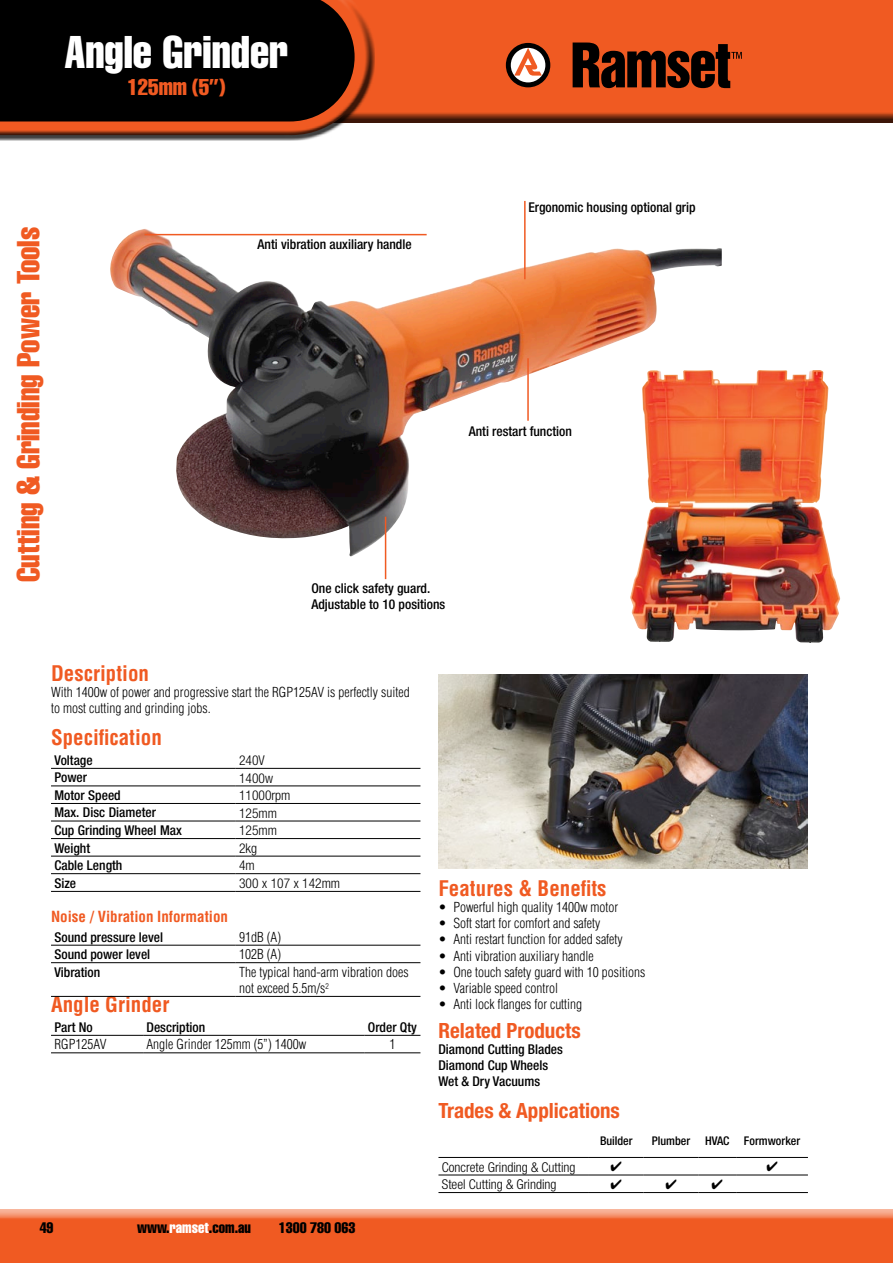
<style>
.page{position:relative;width:893px;height:1263px;background:#fff}
.page>*{position:absolute;margin:0;border:0;box-sizing:border-box;transform-origin:0 0}
.t1{font:extra-condensed 45px "Helvetica";color:#fff}
.t2{font:extra-condensed 31.5px "Helvetica";color:#f05a22}
.t3{font:extra-condensed 22.5px "Helvetica";color:#f05a22}
.t4{font:700 condensed 21px "Helvetica Neue";color:#f05a22}
.Helv_Neue_Light_9{font:700 condensed 21px "Helvetica";color:#f05a22}
.Orange_14_Helv_Neue{font:700 condensed 21px "Helvetica";color:#f05a22}
.t5{font:extra-condensed 15px "Helvetica";color:#000}
.t6{font:700 condensed 15px "Helvetica";color:#f05a22}
.Helv_Neue_Light_9-2{font:500 condensed 13.5px "Helvetica Neue";color:#000}
.Bullets_Helv_Neue_Li{font:300 condensed 13.5px "Helvetica";color:#000}
.Helv_Neue_Light_9-3{font:300 condensed 13.5px/16.2px "Helvetica";color:#000}
.t7{font:300 condensed 13.5px "Helvetica Neue";color:#000}
.Medium_Helv_Neue_9{font:500 condensed 13.5px "Helvetica Neue";color:#000}
.t8{font:500 condensed 12px "Helvetica Neue";color:#000}
.s1{color:#fff}
</style>
<div class="page">
<div style="left:0;top:1209px;width:893px;height:54px;background:#000;opacity:.75"></div>
<div style="left:0;top:0;width:893px;height:124px;background:#000;opacity:.75"></div>
<div style="left:0;top:3px;width:375px;height:138px;background:#000;opacity:.75"></div>
<div style="left:0;top:0;width:355px;height:121px;background:#000"></div>
<svg style="left:506px;top:43px;width:44px;height:44px"></svg>
<svg style="left:573px;top:43px;width:169px;height:45px;background:#61240d"></svg>
<hr style="left:51px;top:1035px;width:92px;height:1px;background:#000">
<hr style="left:143px;top:1035px;width:221px;height:1px;background:#000">
<hr style="left:364px;top:1035px;width:56px;height:1px;background:#000">
<hr style="left:51px;top:1052px;width:92px;height:1px;background:#000">
<hr style="left:143px;top:1052px;width:221px;height:1px;background:#000">
<hr style="left:364px;top:1052px;width:56px;height:1px;background:#000">
<hr style="left:51px;top:996px;width:185px;height:1px;background:#000">
<hr style="left:236px;top:996px;width:184px;height:1px;background:#000">
<hr style="left:51px;top:945px;width:185px;height:1px;background:#000">
<hr style="left:236px;top:945px;width:184px;height:1px;background:#000">
<hr style="left:51px;top:962px;width:185px;height:1px;background:#000">
<hr style="left:236px;top:962px;width:184px;height:1px;background:#000">
<hr style="left:51px;top:768px;width:185px;height:1px;background:#000">
<hr style="left:236px;top:768px;width:184px;height:1px;background:#000">
<hr style="left:51px;top:785px;width:185px;height:1px;background:#000">
<hr style="left:236px;top:785px;width:184px;height:1px;background:#000">
<hr style="left:51px;top:803px;width:185px;height:1px;background:#000">
<hr style="left:236px;top:803px;width:184px;height:1px;background:#000">
<hr style="left:51px;top:821px;width:185px;height:1px;background:#000">
<hr style="left:236px;top:821px;width:184px;height:1px;background:#000">
<hr style="left:51px;top:838px;width:185px;height:1px;background:#000">
<hr style="left:236px;top:838px;width:184px;height:1px;background:#000">
<hr style="left:51px;top:856px;width:185px;height:1px;background:#000">
<hr style="left:236px;top:856px;width:184px;height:1px;background:#000">
<hr style="left:51px;top:873px;width:185px;height:1px;background:#000">
<hr style="left:236px;top:873px;width:184px;height:1px;background:#000">
<hr style="left:51px;top:891px;width:185px;height:1px;background:#000">
<hr style="left:236px;top:891px;width:184px;height:1px;background:#000">
<hr style="left:438px;top:1157px;width:151px;height:1px;background:#000">
<hr style="left:438px;top:1174px;width:151px;height:1px;background:#000">
<hr style="left:438px;top:1192px;width:151px;height:1px;background:#000">
<hr style="left:589px;top:1157px;width:55px;height:1px;background:#000">
<hr style="left:644px;top:1157px;width:54px;height:1px;background:#000">
<hr style="left:698px;top:1157px;width:38px;height:1px;background:#000">
<hr style="left:736px;top:1157px;width:72px;height:1px;background:#000">
<hr style="left:589px;top:1174px;width:55px;height:1px;background:#000">
<hr style="left:644px;top:1174px;width:54px;height:1px;background:#000">
<hr style="left:698px;top:1174px;width:38px;height:1px;background:#000">
<hr style="left:736px;top:1174px;width:72px;height:1px;background:#000">
<hr style="left:589px;top:1192px;width:55px;height:1px;background:#000">
<hr style="left:644px;top:1192px;width:54px;height:1px;background:#000">
<hr style="left:698px;top:1192px;width:38px;height:1px;background:#000">
<hr style="left:736px;top:1192px;width:72px;height:1px;background:#000">
<img style="left:110px;top:230px;width:612px;height:326px">
<img style="left:630px;top:370px;width:211px;height:273px">
<hr style="left:145px;top:234px;width:282px;height:1px;background:#f05a22">
<hr style="left:385px;top:517px;width:1px;height:62px;background:#f05a22">
<hr style="left:527px;top:358px;width:2px;height:63px;background:#f05a22">
<hr style="left:524px;top:201px;width:2px;height:78px;background:#f05a22">
<img style="left:438px;top:674px;width:370px;height:195px">
<p class="t1" style="left:64px;top:24px;width:225px">Angle Grinder</p>
<p class="t3" style="left:127px;top:73px;width:100px">125mm (5”)</p>
<p class="t2" style="left:8px;top:582px;width:357px;rotate:-90deg">Cutting &amp; Grinding Power Tools</p>
<p class="Helv_Neue_Light_9-2" style="left:258px;top:236px;width:156px">Anti vibration auxiliary handle</p>
<p class="Helv_Neue_Light_9-2" style="left:311px;top:580px;width:120px">One click safety guard.</p>
<p class="Helv_Neue_Light_9-2" style="left:311px;top:596px;width:135px">Adjustable to 10 positions</p>
<p class="Orange_14_Helv_Neue" style="left:51px;top:661px;width:99px">Description</p>
<p class="Helv_Neue_Light_9-3" style="left:51px;top:684px;width:360px">With 1400w of power and progressive start the RGP125AV is perfectly suited to most cutting and grinding jobs.</p>
<p class="Helv_Neue_Light_9-2" style="left:528px;top:199px;width:169px">Ergonomic housing optional grip</p>
<p class="Helv_Neue_Light_9-2" style="left:469px;top:423px;width:105px">Anti restart function</p>
<p class="Helv_Neue_Light_9" style="left:51px;top:724px;width:112px">Specification</p>
<p class="Helv_Neue_Light_9-2" style="left:54px;top:752px;width:40px">Voltage</p>
<p class="t7" style="left:239px;top:752px;width:27px">240V</p>
<p class="Helv_Neue_Light_9-2" style="left:54px;top:769px;width:34px">Power</p>
<p class="t7" style="left:239px;top:770px;width:35px">1400w</p>
<p class="Helv_Neue_Light_9-2" style="left:54px;top:787px;width:68px">Motor Speed</p>
<p class="t7" style="left:239px;top:787px;width:53px">11000rpm</p>
<p class="Helv_Neue_Light_9-2" style="left:54px;top:805px;width:103px">Max. Disc Diameter</p>
<p class="t7" style="left:239px;top:805px;width:39px">125mm</p>
<p class="Helv_Neue_Light_9-2" style="left:54px;top:822px;width:129px">Cup Grinding Wheel Max</p>
<p class="t7" style="left:239px;top:823px;width:39px">125mm</p>
<p class="Helv_Neue_Light_9-2" style="left:54px;top:840px;width:37px">Weight</p>
<p class="t7" style="left:239px;top:840px;width:19px">2kg</p>
<p class="Helv_Neue_Light_9-2" style="left:54px;top:857px;width:70px">Cable Length</p>
<p class="t7" style="left:239px;top:858px;width:17px">4m</p>
<p class="Helv_Neue_Light_9-2" style="left:54px;top:875px;width:23px">Size</p>
<p class="t7" style="left:239px;top:875px;width:103px">300 x 107 x 142mm</p>
<p class="t6" style="left:51px;top:907px;width:179px">Noise / Vibration Information</p>
<p class="Helv_Neue_Light_9-2" style="left:54px;top:929px;width:110px">Sound pressure level</p>
<p class="Helv_Neue_Light_9-3" style="left:239px;top:929px;width:43px">91dB (A)</p>
<p class="Helv_Neue_Light_9-2" style="left:54px;top:946px;width:97px">Sound power level</p>
<p class="Helv_Neue_Light_9-3" style="left:239px;top:946px;width:43px">102B (A)</p>
<p class="Helv_Neue_Light_9-2" style="left:54px;top:964px;width:47px">Vibration</p>
<p class="Helv_Neue_Light_9-3" style="left:239px;top:964px;width:171px">The typical hand-arm vibration does not exceed 5.5m/s<sup>2</sup></p>
<p class="Orange_14_Helv_Neue" style="left:51px;top:991px;width:120px">Angle Grinder</p>
<p class="Medium_Helv_Neue_9" style="left:54px;top:1019px;width:40px">Part No</p>
<p class="Medium_Helv_Neue_9" style="left:147px;top:1019px;width:60px">Description</p>
<p class="Medium_Helv_Neue_9" style="left:368px;top:1019px;width:50px">Order Qty</p>
<p class="Helv_Neue_Light_9-3" style="left:54px;top:1036px;width:53px">RGP125AV</p>
<p class="Helv_Neue_Light_9-3" style="left:147px;top:1036px;width:161px">Angle Grinder 125mm (5”) 1400w</p>
<p class="Helv_Neue_Light_9-3" style="left:389px;top:1036px;width:7px">1</p>
<p class="t5" style="left:40px;top:1218px;width:15px">49</p>
<p class="t5" style="left:137px;top:1218px;width:115px">www.<span class="s1">ramset</span>.com.au</p>
<p class="t5" style="left:279px;top:1218px;width:78px">1300 780 063</p>
<p class="Helv_Neue_Light_9" style="left:438px;top:875px;width:169px">Features &amp; Benefits</p>
<p class="Bullets_Helv_Neue_Li" style="left:438px;top:899px;width:181px">• Powerful high quality 1400w motor</p>
<p class="Bullets_Helv_Neue_Li" style="left:438px;top:915px;width:163px">• Soft start for comfort and safety</p>
<p class="Bullets_Helv_Neue_Li" style="left:438px;top:931px;width:186px">• Anti restart function for added safety</p>
<p class="Bullets_Helv_Neue_Li" style="left:438px;top:948px;width:157px">• Anti vibration auxiliary handle</p>
<p class="Bullets_Helv_Neue_Li" style="left:438px;top:964px;width:208px">• One touch safety guard with 10 positions</p>
<p class="Bullets_Helv_Neue_Li" style="left:438px;top:980px;width:121px">• Variable speed control</p>
<p class="Bullets_Helv_Neue_Li" style="left:438px;top:996px;width:145px">• Anti lock flanges for cutting</p>
<p class="t4" style="left:438px;top:1017px;width:144px">Related Products</p>
<p class="Helv_Neue_Light_9-2" style="left:438px;top:1041px;width:126px">Diamond Cutting Blades</p>
<p class="Helv_Neue_Light_9-2" style="left:438px;top:1057px;width:111px">Diamond Cup Wheels</p>
<p class="Helv_Neue_Light_9-2" style="left:438px;top:1073px;width:103px">Wet &amp; Dry Vacuums</p>
<p class="t4" style="left:438px;top:1097px;width:183px">Trades &amp; Applications</p>
<p class="t8" style="left:600px;top:1134px;width:34px">Builder</p>
<p class="t8" style="left:652px;top:1134px;width:40px">Plumber</p>
<p class="t8" style="left:705px;top:1134px;width:26px">HVAC</p>
<p class="t8" style="left:744px;top:1134px;width:58px">Formworker</p>
<p class="t7" style="left:442px;top:1159px;width:135px">Concrete Grinding &amp; Cutting</p>
<p class="t7" style="left:442px;top:1176px;width:116px">Steel Cutting &amp; Grinding</p>
</div>
